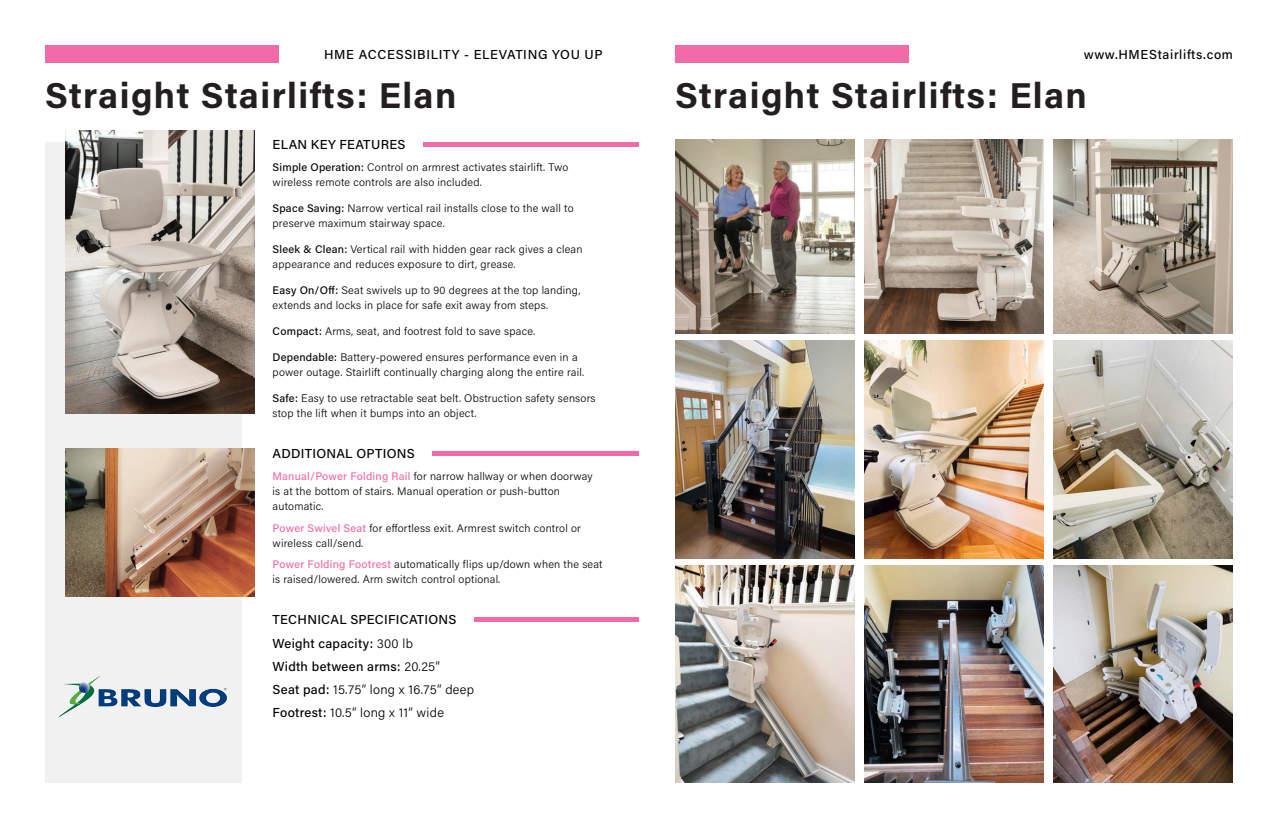
<style>
.page{position:relative;width:1278px;height:828px;background:#fff}
.page>*{position:absolute;margin:0;border:0;box-sizing:border-box;transform-origin:0 0}
.t1{font:700 36px "Acumin Pro";letter-spacing:.035em;color:#231f20}
.t2{font:500 13px "Acumin Pro";letter-spacing:.025em;color:#000}
.t3{font:300 13px "Acumin Pro";letter-spacing:.02em;color:#000}
.t4{font:500 13px "Acumin Pro";letter-spacing:.055em;color:#000}
.t5{font:500 13px "Acumin Pro";letter-spacing:.05em;color:#000}
.t6{font:300 11px/15px "Acumin Pro";letter-spacing:.02em;color:#040503}
.s1{font-weight:500}
.s2{font-weight:500;color:#f06ba8}
.s3{font-weight:300}
</style>
<div class="page">
<img style="left:675px;top:341px;width:180px;height:217px">
<img style="left:864px;top:341px;width:180px;height:217px">
<img style="left:1053px;top:341px;width:180px;height:217px">
<img style="left:675px;top:566px;width:180px;height:217px">
<img style="left:864px;top:566px;width:180px;height:217px">
<img style="left:1053px;top:566px;width:180px;height:217px">
<div style="left:424px;top:142px;width:215px;height:5px;background:#f06ba8"></div>
<img style="left:675px;top:140px;width:180px;height:193px">
<img style="left:864px;top:140px;width:180px;height:193px">
<img style="left:1053px;top:140px;width:180px;height:193px">
<div style="left:45px;top:142px;width:197px;height:641px;background:#f1f1f1"></div>
<img style="left:65px;top:131px;width:190px;height:283px">
<img style="left:60px;top:676px;width:167px;height:41px">
<img style="left:65px;top:449px;width:190px;height:148px">
<div style="left:474px;top:617px;width:165px;height:5px;background:#f06ba8"></div>
<div style="left:433px;top:451px;width:206px;height:5px;background:#f06ba8"></div>
<div style="left:45px;top:45px;width:234px;height:18px;background:#f06ba8"></div>
<div style="left:675px;top:45px;width:234px;height:18px;background:#f06ba8"></div>
<p class="t4" style="left:324px;top:45px;width:280px">HME ACCESSIBILITY - ELEVATING YOU UP</p>
<p class="t5" style="left:1084px;top:45px;width:151px">www.HMEStairlifts.com</p>
<p class="t1" style="left:45px;top:70px;width:413px">Straight Stairlifts: Elan</p>
<p class="t1" style="left:675px;top:70px;width:413px">Straight Stairlifts: Elan</p>
<p class="t2" style="left:273px;top:136px;width:134px">ELAN KEY FEATURES</p>
<p class="t6" style="left:273px;top:159px;width:297px"><span class="s1">Simple Operation:</span> Control on armrest activates stairlift. Two</p>
<p class="t6" style="left:273px;top:174px;width:211px">wireless remote controls are also included.</p>
<p class="t6" style="left:273px;top:200px;width:303px"><span class="s1">Space Saving:</span> Narrow vertical rail installs close to the wall to</p>
<p class="t6" style="left:273px;top:215px;width:174px">preserve maximum stairway space.</p>
<p class="t6" style="left:273px;top:241px;width:312px"><span class="s1">Sleek &amp; Clean:</span> Vertical rail with hidden gear rack gives a clean appearance and reduces exposure to dirt, grease.</p>
<p class="t6" style="left:273px;top:282px;width:309px"><span class="s1">Easy On/Off:</span> Seat swivels up to 90 degrees at the top landing, extends and locks in place for safe exit away from steps.</p>
<p class="t6" style="left:273px;top:324px;width:264px"><span class="s1">Compact:</span> Arms, seat, and footrest fold to save space.</p>
<p class="t6" style="left:273px;top:350px;width:313px"><span class="s1">Dependable:</span> Battery-powered ensures performance even in a power outage. Stairlift continually charging along the entire rail.</p>
<p class="t6" style="left:273px;top:391px;width:325px"><span class="s1">Safe:</span> Easy to use retractable seat belt. Obstruction safety sensors stop the lift when it bumps into an object.</p>
<p class="t2" style="left:273px;top:445px;width:144px">ADDITIONAL OPTIONS</p>
<p class="t6" style="left:273px;top:468px;width:322px"><span class="s2">Manual/Power Folding Rail</span> for narrow hallway or when doorway is at the bottom of stairs. Manual operation or push-button</p>
<p class="t6" style="left:273px;top:498px;width:53px">automatic.</p>
<p class="t6" style="left:273px;top:520px;width:310px"><span class="s2">Power Swivel Seat</span> for effortless exit. Armrest switch control or wireless call/send.</p>
<p class="t6" style="left:273px;top:556px;width:332px"><span class="s2">Power Folding Footrest</span> automatically flips up/down when the seat is raised/lowered. Arm switch control optional.</p>
<p class="t2" style="left:273px;top:611px;width:185px">TECHNICAL SPECIFICATIONS</p>
<p class="t2" style="left:273px;top:634px;width:142px">Weight capacity: <span class="s3">300 lb</span></p>
<p class="t2" style="left:273px;top:657px;width:169px">Width between arms: <span class="s3">20.25”</span></p>
<p class="t3" style="left:273px;top:680px;width:203px"><span class="s1">Seat pad:</span> 15.75” long x 16.75” deep</p>
<p class="t3" style="left:273px;top:703px;width:173px"><span class="s1">Footrest:</span> 10.5” long x 11” wide</p>
</div>
